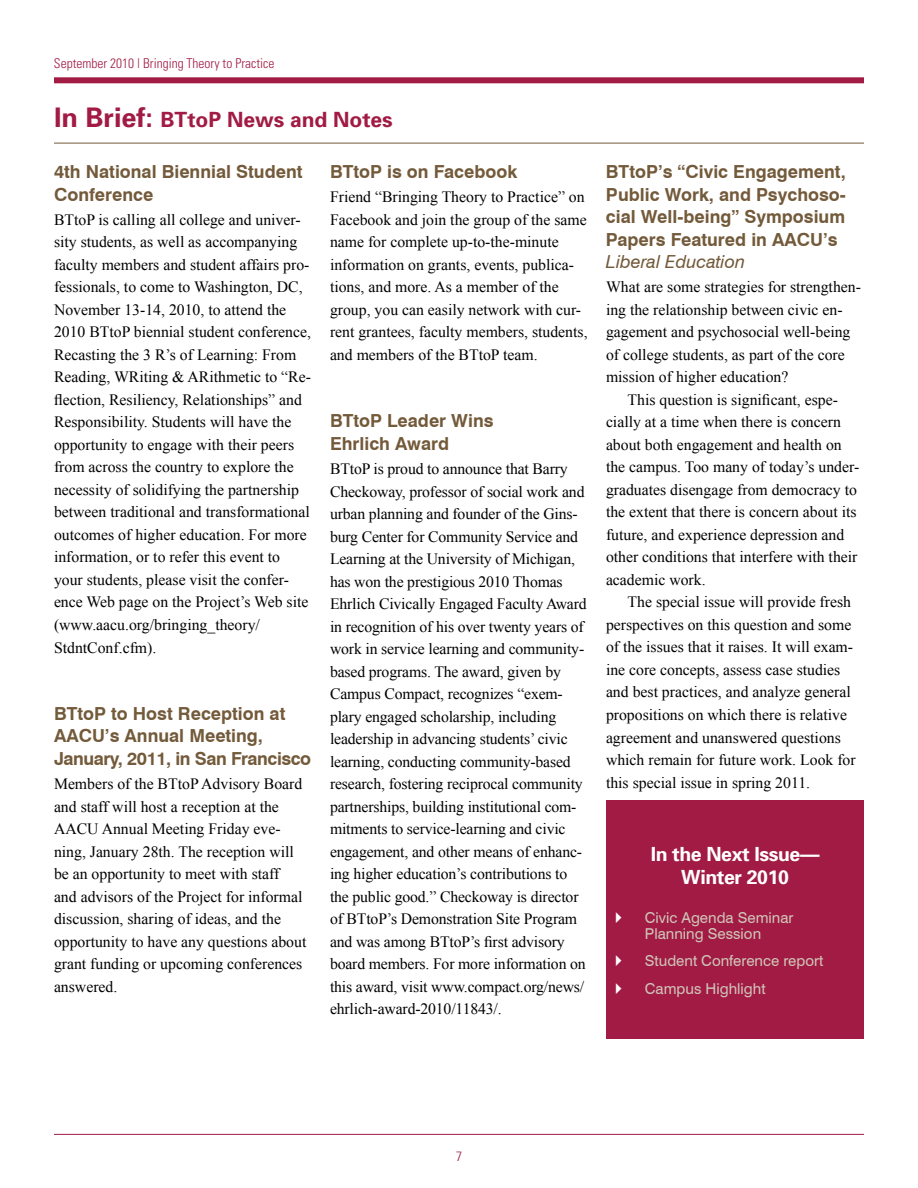
<style>
.page{position:relative;width:918px;height:1188px;background:#fff}
.page>*{position:absolute;margin:0;border:0;box-sizing:border-box;transform-origin:0 0}
.t1{font:700 21px "Univers";color:#a11b44}
.t2{font:700 19.5px/22.5px "Univers";letter-spacing:-.02em;color:#fff;text-align:center}
.t3{font:700 18px/22.5px "Swiss 721 BT";color:#735a3a}
.t4{font:italic 18px "Swiss 721 BT";color:#735a3a}
.t5{font:15.75px/22.5px "Times New Roman";color:#000}
.t6{font:15px/16.5px "Swiss 721 BT";color:#d0c5b9}
.t7{font:300 condensed 13.5px "Univers";color:#a11b44}
.s1{font-size:27px}
</style>
<div class="page">
<hr style="left:54px;top:1134px;width:810px;height:1px;background:#a11b44">
<div style="left:54px;top:77px;width:810px;height:6px;background:#a11b44"></div>
<hr style="left:54px;top:143px;width:810px;height:1px;background:#735a3a">
<div style="left:606px;top:800px;width:258px;height:239px;background:#a11b44"></div>
<p class="t7" style="left:54px;top:56px;width:222px">September 2010 | Bringing Theory to Practice</p>
<h1 class="t1" style="left:54px;top:106px;width:340px"><span class="s1">In Brief:</span> BTtoP News and Notes</h1>
<p class="t3" style="left:54px;top:160px;width:250px">4th National Biennial Student<br>Conference</p>
<p class="t5" style="left:54px;top:208px;width:259px">BTtoP is calling all college and univer&shy;sity students, as well as accompanying faculty members and student affairs pro&shy;fessionals, to come to Washington, DC, November 13-14, 2010, to attend the 2010 BTtoP biennial student conference, Recasting the 3 R’s of Learning: From Reading, WRiting &amp; ARithmetic to “Re&shy;flection, Resiliency, Relationships” and Responsibility. Students will have the opportunity to engage with their peers from across the country to explore the necessity of solidifying the partnership between traditional and transformational outcomes of higher education. For more information, or to refer this event to your students, please visit the confer&shy;ence Web page on the Project’s Web site (www.aacu.org/bringing_theory/ StdntConf.cfm).</p>
<p class="t3" style="left:54px;top:702px;width:259px">BTtoP to Host Reception at<br>AACU’s Annual Meeting,<br>January, 2011, in San Francisco</p>
<p class="t5" style="left:54px;top:772px;width:254px">Members of the BTtoP Advisory Board and staff will host a reception at the AACU Annual Meeting Friday eve&shy;ning, January 28th. The reception will be an opportunity to meet with staff<br>and advisors of the Project for informal discussion, sharing of ideas, and the opportunity to have any questions about grant funding or upcoming conferences answered.</p>
<p class="t3" style="left:330px;top:160px;width:189px">BTtoP is on Facebook</p>
<p class="t5" style="left:330px;top:186px;width:259px">Friend “Bringing Theory to Practice” on Facebook and join the group of the same name for complete up-to-the-minute information on grants, events, publica&shy;tions, and more. As a member of the group, you can easily network with cur&shy;rent grantees, faculty members, students, and members of the BTtoP team.</p>
<p class="t3" style="left:330px;top:410px;width:165px">BTtoP Leader Wins<br>Ehrlich Award</p>
<p class="t5" style="left:330px;top:457px;width:258px">BTtoP is proud to announce that Barry Checkoway, professor of social work and urban planning and founder of the Gins&shy;burg Center for Community Service and Learning at the University of Michigan, has won the prestigious 2010 Thomas Ehrlich Civically Engaged Faculty Award in recognition of his over twenty years of work in service learning and community&shy;based programs. The award, given by Campus Compact, recognizes “exem&shy;plary engaged scholarship, including leadership in advancing students’ civic learning, conducting community-based research, fostering reciprocal community partnerships, building institutional com&shy;mitments to service-learning and civic engagement, and other means of enhanc&shy;ing higher education’s contributions to the public good.” Checkoway is director of BTtoP’s Demonstration Site Program and was among BTtoP’s first advisory board members. For more information on this award, visit www.compact.org/news/ ehrlich-award-2010/11843/.</p>
<p class="t3" style="left:606px;top:160px;width:241px;text-align:justify">BTtoP’s “Civic Engagement, Public Work, and Psychoso&shy;cial Well-being” Symposium Papers Featured in AACU’s</p>
<p class="t4" style="left:606px;top:251px;width:141px">Liberal Education</p>
<p class="t5" style="left:606px;top:276px;width:256px">What are some strategies for strengthen&shy;ing the relationship between civic en&shy;gagement and psychosocial well-being of college students, as part of the core mission of higher education?</p>
<p class="t5" style="left:606px;top:388px;width:255px;text-indent:22px">This question is significant, espe&shy;cially at a time when there is concern about both engagement and health on the campus. Too many of today’s under&shy;graduates disengage from democracy to the extent that there is concern about its future, and experience depression and other conditions that interfere with their academic work.</p>
<p class="t5" style="left:606px;top:591px;width:251px;text-indent:22px">The special issue will provide fresh perspectives on this question and some of the issues that it raises. It will exam&shy;ine core concepts, assess case studies and best practices, and analyze general propositions on which there is relative agreement and unanswered questions which remain for future work. Look for this special issue in spring 2011.</p>
<p class="t2" style="left:651px;top:842px;width:170px">In the Next Issue—<br>Winter 2010</p>
<p class="t6" style="left:645px;top:909px;width:150px">Civic Agenda Seminar<br>Planning Session</p>
<p class="t6" style="left:645px;top:947px;width:180px;line-height:27.3px">Student Conference report<br>Campus Highlight</p>
<p class="t7" style="left:456px;top:1148px;width:7px">7</p>
</div>
